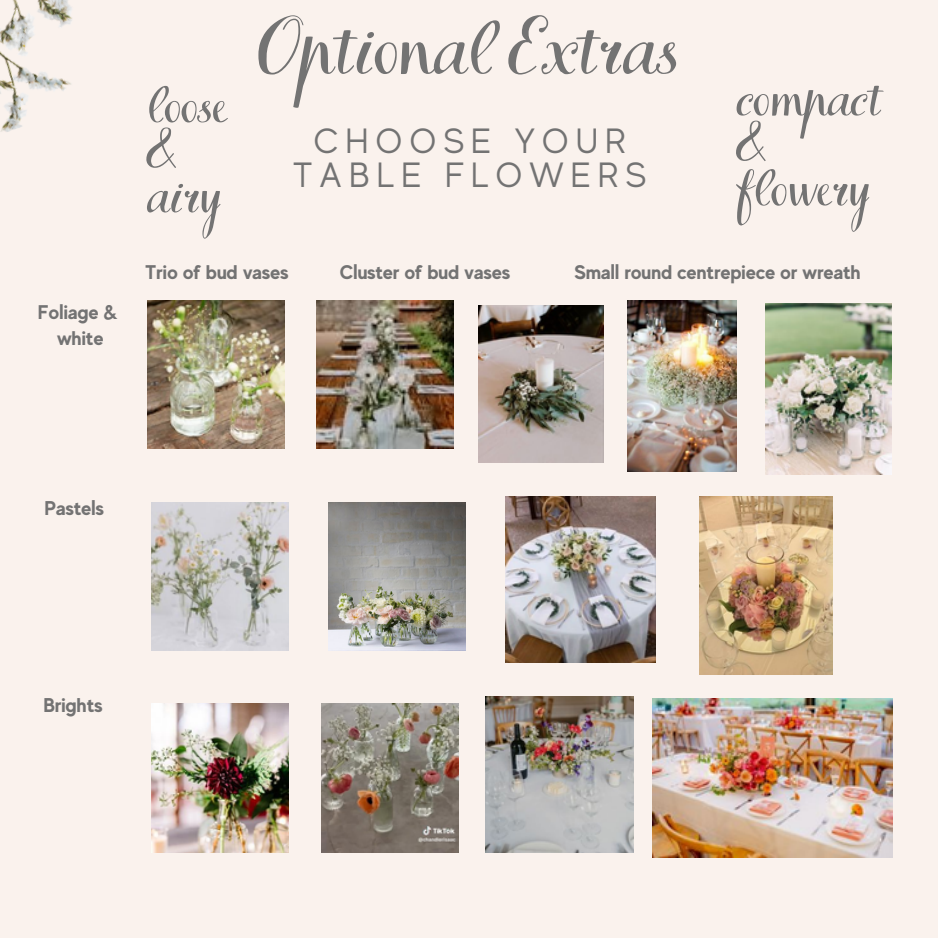
<style>
.page{position:relative;width:938px;height:938px;background:#fff}
.page>*{position:absolute;margin:0;border:0;box-sizing:border-box;transform-origin:0 0}
.t1{font:84px "Books Script";color:#737373}
.t2{font:57.25px "Books Script";color:#737373}
.t3{font:35px "MADE Evolve Sans";letter-spacing:.2em;color:#737373}
.t4{font:700 19.75px "MADE Evolve Sans";color:#737373}
</style>
<div class="page">
<div style="left:0;top:0;width:938px;height:937px;background:#faf2ed"></div>
<img style="left:0;top:0;width:72px;height:132px">
<img style="left:316px;top:300px;width:137px;height:149px">
<img style="left:147px;top:300px;width:137px;height:149px">
<img style="left:478px;top:305px;width:126px;height:157px">
<img style="left:151px;top:502px;width:137px;height:148px">
<img style="left:328px;top:502px;width:137px;height:148px">
<img style="left:151px;top:703px;width:137px;height:149px">
<img style="left:322px;top:703px;width:137px;height:149px">
<img style="left:627px;top:301px;width:109px;height:170px">
<img style="left:505px;top:496px;width:150px;height:166px">
<img style="left:485px;top:696px;width:148px;height:156px">
<img style="left:699px;top:496px;width:133px;height:179px">
<img style="left:766px;top:303px;width:125px;height:171px">
<img style="left:652px;top:698px;width:240px;height:159px">
<p class="t4" style="left:38px;top:300px;width:81px">Foliage &amp;</p>
<p class="t4" style="left:57px;top:326px;width:48px">white</p>
<p class="t2" style="left:147px;top:69px;width:82px">loose</p>
<p class="t2" style="left:147px;top:114px;width:32px">&amp;</p>
<p class="t2" style="left:147px;top:159px;width:76px">airy</p>
<p class="t1" style="left:257px;top:-4px;width:424px">Optional Extras</p>
<p class="t3" style="left:313px;top:121px;width:313px">CHOOSE YOUR</p>
<p class="t3" style="left:293px;top:155px;width:355px">TABLE FLOWERS</p>
<p class="t2" style="left:737px;top:63px;width:147px">compact</p>
<p class="t2" style="left:737px;top:108px;width:32px">&amp;</p>
<p class="t2" style="left:737px;top:153px;width:135px">flowery</p>
<p class="t4" style="left:145px;top:260px;width:145px">Trio of bud vases</p>
<p class="t4" style="left:340px;top:260px;width:172px">Cluster of bud vases</p>
<p class="t4" style="left:574px;top:260px;width:288px">Small round centrepiece or wreath</p>
<p class="t4" style="left:44px;top:496px;width:61px">Pastels</p>
<p class="t4" style="left:43px;top:693px;width:61px">Brights</p>
</div>
